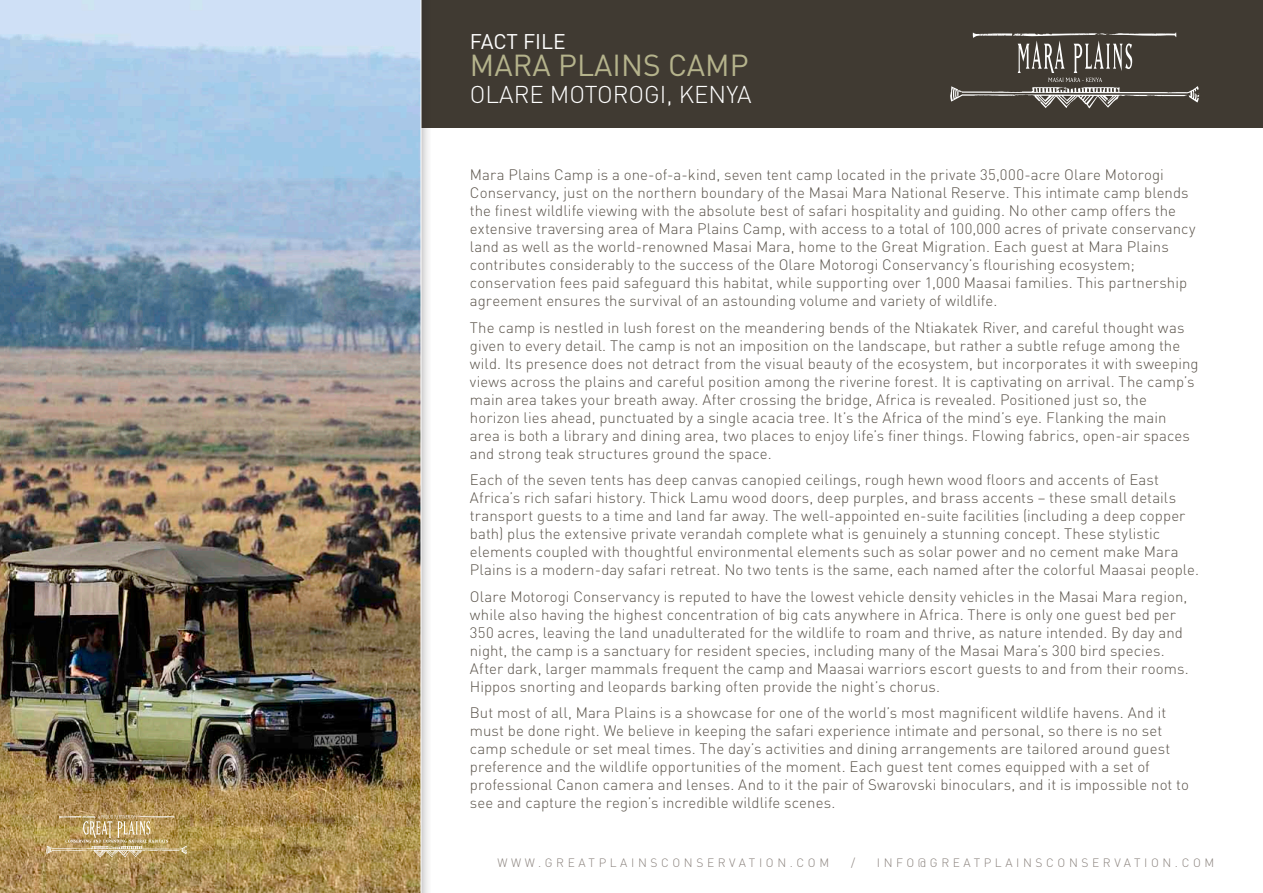
<style>
.page{position:relative;width:1263px;height:893px;background:#fff}
.page>*{position:absolute;margin:0;border:0;box-sizing:border-box;transform-origin:0 0}
.t1{font:30px "DIN";color:#b5b38c}
.t2{font:300 24px "DIN";color:#fff}
.t3{font:21px "DIN";letter-spacing:-.005em;color:#fff}
.t4{font:300 15px/18px "DIN";letter-spacing:.005em;color:#5b544b}
.t5{font:300 12px "DIN";letter-spacing:.3em;color:#8b837e}
</style>
<div class="page">
<div style="left:414px;top:0;width:849px;height:128px;background:#403a32"></div>
<svg style="left:950px;top:32px;width:249px;height:76px"></svg>
<div style="left:0;top:0;width:433px;height:893px;background:#231f20;opacity:.45"></div>
<img style="left:0;top:0;width:421px;height:893px">
<svg style="left:46px;top:815px;width:141px;height:42px;background:#bea36c"></svg>
<h3 class="t3" style="left:470px;top:29px;width:97px">FACT FILE</h3>
<h1 class="t1" style="left:470px;top:47px;width:280px">MARA PLAINS CAMP</h1>
<h2 class="t2" style="left:470px;top:80px;width:283px">OLARE MOTOROGI, KENYA</h2>
<p class="t4" style="left:470px;top:165px;width:727px">Mara Plains Camp is a one-of-a-kind, seven tent camp located in the private 35,000-acre Olare Motorogi Conservancy, just on the northern boundary of the Masai Mara National Reserve. This intimate camp blends the finest wildlife viewing with the absolute best of safari hospitality and guiding. No other camp offers the extensive traversing area of Mara Plains Camp, with access to a total of 100,000 acres of private conservancy land as well as the world-renowned Masai Mara, home to the Great Migration. Each guest at Mara Plains contributes considerably to the success of the Olare Motorogi Conservancy’s flourishing ecosystem; conservation fees paid safeguard this habitat, while supporting over 1,000 Maasai families. This partnership agreement ensures the survival of an astounding volume and variety of wildlife.</p>
<p class="t4" style="left:470px;top:318px;width:730px">The camp is nestled in lush forest on the meandering bends of the Ntiakatek River, and careful thought was given to every detail. The camp is not an imposition on the landscape, but rather a subtle refuge among the wild. Its presence does not detract from the visual beauty of the ecosystem, but incorporates it with sweeping views across the plains and careful position among the riverine forest. It is captivating on arrival. The camp’s main area takes your breath away. After crossing the bridge, Africa is revealed. Positioned just so, the horizon lies ahead, punctuated by a single acacia tree. It’s the Africa of the mind’s eye. Flanking the main area is both a library and dining area, two places to enjoy life’s finer things. Flowing fabrics, open-air spaces and strong teak structures ground the space.</p>
<p class="t4" style="left:470px;top:470px;width:731px">Each of the seven tents has deep canvas canopied ceilings, rough hewn wood floors and accents of East Africa’s rich safari history. Thick Lamu wood doors, deep purples, and brass accents – these small details transport guests to a time and land far away. The well-appointed en-suite facilities (including a deep copper bath) plus the extensive private verandah complete what is genuinely a stunning concept. These stylistic elements coupled with thoughtful environmental elements such as solar power and no cement make Mara Plains is a modern-day safari retreat. No two tents is the same, each named after the colorful Maasai people.</p>
<p class="t4" style="left:470px;top:587px;width:720px">Olare Motorogi Conservancy is reputed to have the lowest vehicle density vehicles in the Masai Mara region, while also having the highest concentration of big cats anywhere in Africa. There is only one guest bed per 350 acres, leaving the land unadulterated for the wildlife to roam and thrive, as nature intended. By day and night, the camp is a sanctuary for resident species, including many of the Masai Mara’s 300 bird species.<br>After dark, larger mammals frequent the camp and Maasai warriors escort guests to and from their rooms.<br>Hippos snorting and leopards barking often provide the night’s chorus.</p>
<p class="t4" style="left:470px;top:704px;width:720px">But most of all, Mara Plains is a showcase for one of the world’s most magnificent wildlife havens. And it must be done right. We believe in keeping the safari experience intimate and personal, so there is no set camp schedule or set meal times. The day’s activities and dining arrangements are tailored around guest preference and the wildlife opportunities of the moment. Each guest tent comes equipped with a set of professional Canon camera and lenses. And to it the pair of Swarovski binoculars, and it is impossible not to see and capture the region’s incredible wildlife scenes.</p>
<p class="t5" style="left:497px;top:855px;width:333px">WWW.GREATPLAINSCONSERVATION.COM</p>
<p class="t5" style="left:851px;top:855px;width:6px">/</p>
<p class="t5" style="left:877px;top:855px;width:339px">INFO@GREATPLAINSCONSERVATION.COM</p>
</div>
